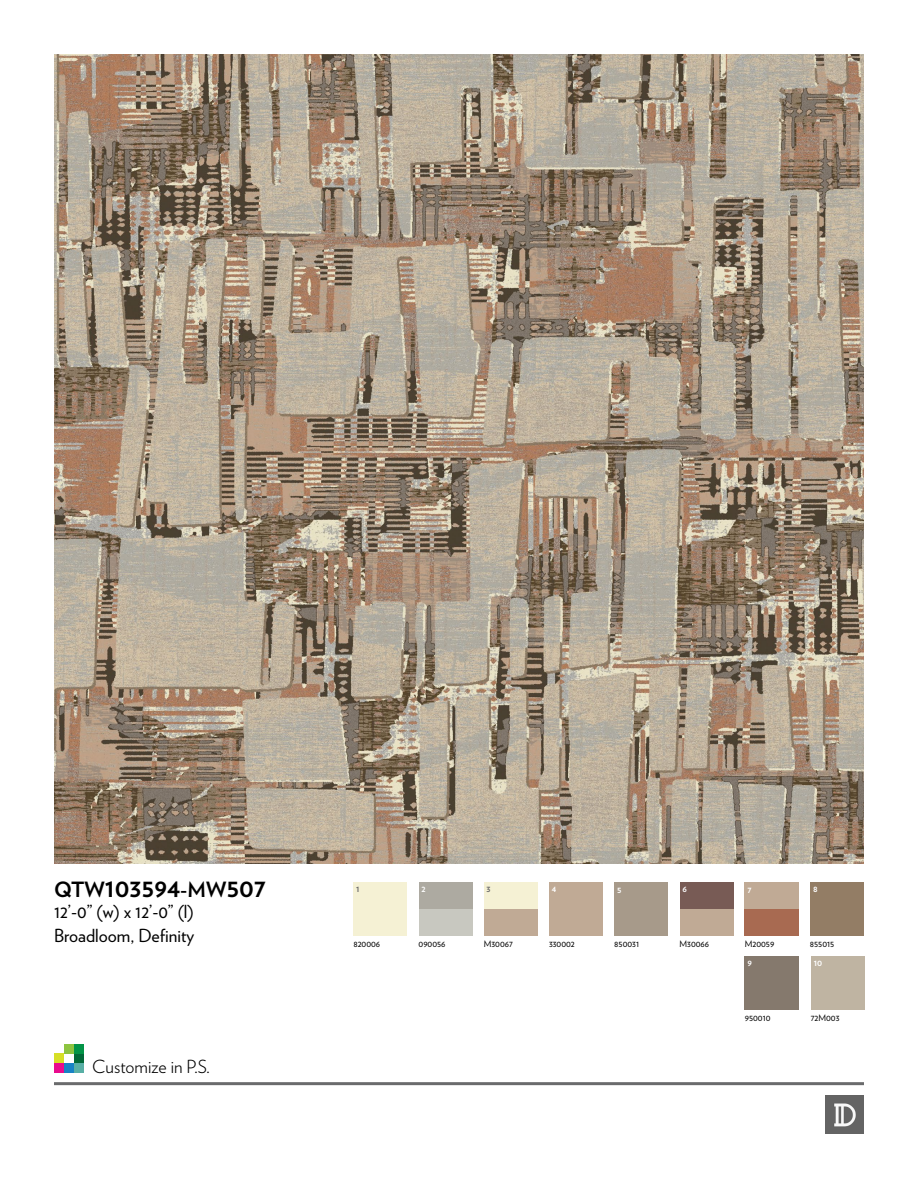
<style>
.page{position:relative;width:918px;height:1188px;background:#fff}
.page>*{position:absolute;margin:0;border:0;box-sizing:border-box;transform-origin:0 0}
.t1{font:700 26.25px "Verlag";color:#000}
.t2{font:18px/23.7px "Verlag";color:#000}
.t3{font:300 18px "Verlag";color:#000}
.t4{font:9px "Verlag";color:#000}
.t5{font:700 9px "Verlag";color:#fff}
.t6{font:700 9px "Verlag";color:#6b6b6b}
.s1{font-size:21px}
</style>
<div class="page">
<hr style="left:54px;top:1082px;width:810px;height:3px;background:#6a6b6c">
<img style="left:825px;top:1095px;width:39px;height:39px">
<div style="left:811px;top:956px;width:54px;height:54px;background:#bfb4a2"></div>
<img style="left:54px;top:54px;width:810px;height:810px">
<div style="left:353px;top:882px;width:54px;height:54px;background:#f5f1d4"></div>
<div style="left:419px;top:882px;width:54px;height:54px;background:#adaaa1"></div>
<div style="left:54px;top:1063px;width:10px;height:10px;background:#e90b8d"></div>
<div style="left:64px;top:1063px;width:10px;height:10px;background:#1782c5"></div>
<div style="left:74px;top:1063px;width:10px;height:10px;background:#58afa5"></div>
<div style="left:54px;top:1054px;width:10px;height:9px;background:#d6df26"></div>
<div style="left:74px;top:1054px;width:10px;height:9px;background:#026938"></div>
<div style="left:64px;top:1044px;width:10px;height:10px;background:#8dc440"></div>
<div style="left:74px;top:1044px;width:10px;height:10px;background:#039447"></div>
<div style="left:484px;top:882px;width:54px;height:54px;background:#f5f1d4"></div>
<div style="left:549px;top:882px;width:54px;height:54px;background:#c0aa95"></div>
<div style="left:680px;top:882px;width:54px;height:54px;background:#785b55"></div>
<div style="left:614px;top:882px;width:54px;height:54px;background:#a79a8a"></div>
<div style="left:745px;top:882px;width:54px;height:54px;background:#c0aa95"></div>
<div style="left:810px;top:882px;width:54px;height:54px;background:#937d65"></div>
<div style="left:745px;top:956px;width:54px;height:54px;background:#85796d"></div>
<div style="left:419px;top:909px;width:54px;height:27px;background:#c8c8c0"></div>
<div style="left:484px;top:909px;width:54px;height:27px;background:#c0aa95"></div>
<div style="left:680px;top:909px;width:54px;height:27px;background:#c0aa95"></div>
<div style="left:745px;top:909px;width:54px;height:27px;background:#a86a51"></div>
<h1 class="t1" style="left:54px;top:867px;width:213px"><span class="s1">QTW</span>103594<span class="s1">-MW</span>507</h1>
<h2 class="t2" style="left:54px;top:899px;width:142px">12’-0” (w) x 12’-0” (l)<br>Broadloom, Definity</h2>
<h2 class="t3" style="left:92px;top:1053px;width:119px">Customize in P.S.</h2>
<p class="t6" style="left:356px;top:882px;width:5px">1</p>
<p class="t5" style="left:422px;top:882px;width:6px">2</p>
<p class="t6" style="left:487px;top:882px;width:6px">3</p>
<p class="t5" style="left:552px;top:882px;width:6px">4</p>
<p class="t5" style="left:617px;top:882px;width:6px">5</p>
<p class="t5" style="left:683px;top:882px;width:6px">6</p>
<p class="t5" style="left:748px;top:882px;width:6px">7</p>
<p class="t5" style="left:813px;top:882px;width:6px">8</p>
<p class="t4" style="left:353px;top:937px;width:28px">820006</p>
<p class="t4" style="left:419px;top:937px;width:29px">090056</p>
<p class="t4" style="left:484px;top:937px;width:31px">M30067</p>
<p class="t4" style="left:549px;top:937px;width:27px">330002</p>
<p class="t4" style="left:614px;top:937px;width:26px">850031</p>
<p class="t4" style="left:680px;top:937px;width:31px">M30066</p>
<p class="t4" style="left:745px;top:937px;width:31px">M20059</p>
<p class="t4" style="left:810px;top:937px;width:26px">855015</p>
<p class="t5" style="left:748px;top:956px;width:6px">9</p>
<p class="t5" style="left:814px;top:956px;width:10px">10</p>
<p class="t4" style="left:745px;top:1011px;width:27px">950010</p>
<p class="t4" style="left:811px;top:1011px;width:30px">72M003</p>
</div>
